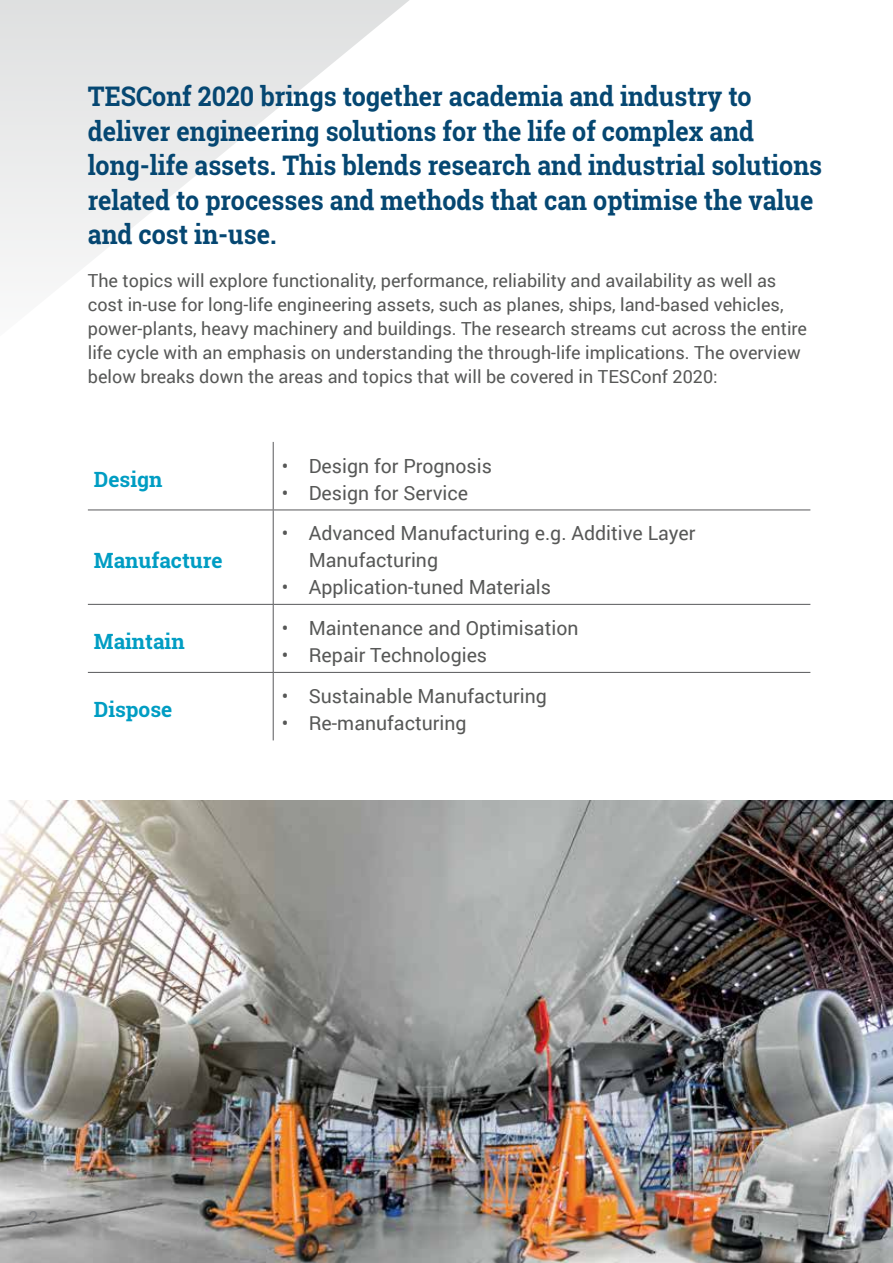
<style>
.page{position:relative;width:893px;height:1263px;background:#fff}
.page>*{position:absolute;margin:0;border:0;box-sizing:border-box;transform-origin:0 0}
.t1{font:700 27px/34.5px "Roboto Slab";color:#054772;scale:.93 1}
.t2{font:700 21px "Roboto Slab";color:#009dc3}
.t3{font:19.5px/27px "Roboto";color:#575857}
.t4{font:18px/24px "Roboto";color:#575857}
.t5{font:18px "Roboto";color:#808285}
</style>
<div class="page">
<img style="left:0;top:801px;width:893px;height:462px">
<svg style="left:0;top:0;width:409px;height:272px"></svg>
<hr style="left:273px;top:442px;width:1px;height:68px;background:#58595b">
<hr style="left:88px;top:510px;width:185px;height:1px;background:#58595b">
<hr style="left:273px;top:510px;width:537px;height:1px;background:#58595b">
<hr style="left:273px;top:510px;width:1px;height:94px;background:#58595b">
<hr style="left:88px;top:604px;width:185px;height:1px;background:#58595b">
<hr style="left:273px;top:604px;width:537px;height:1px;background:#58595b">
<hr style="left:273px;top:605px;width:1px;height:67px;background:#58595b">
<hr style="left:88px;top:672px;width:185px;height:1px;background:#58595b">
<hr style="left:273px;top:672px;width:537px;height:1px;background:#58595b">
<hr style="left:273px;top:673px;width:1px;height:67px;background:#58595b">
<p class="t1" style="left:88px;top:79px;width:791px">TESConf 2020 brings together academia and industry to deliver engineering solutions for the life of complex and long-life assets. This blends research and industrial solutions related to processes and methods that can optimise the value and cost in-use.</p>
<p class="t4" style="left:88px;top:268px;width:721px">The topics will explore functionality, performance, reliability and availability as well as cost in-use for long-life engineering assets, such as planes, ships, land-based vehicles, power-plants, heavy machinery and buildings. The research streams cut across the entire life cycle with an emphasis on understanding the through-life implications. The overview below breaks down the areas and topics that will be covered in TESConf 2020:</p>
<p class="t2" style="left:94px;top:465px;width:70px">Design</p>
<p class="t2" style="left:94px;top:546px;width:130px">Manufacture</p>
<p class="t2" style="left:94px;top:627px;width:92px">Maintain</p>
<p class="t2" style="left:94px;top:695px;width:80px">Dispose</p>
<p class="t3" style="left:282px;top:451px;width:212px">• Design for Prognosis</p>
<p class="t3" style="left:282px;top:478px;width:188px">• Design for Service</p>
<p class="t3" style="left:309px;top:519px;width:388px;text-indent:-27px">• Advanced Manufacturing e.g. Additive Layer<br>Manufacturing</p>
<p class="t3" style="left:282px;top:573px;width:271px">• Application-tuned Materials</p>
<p class="t3" style="left:282px;top:614px;width:298px">• Maintenance and Optimisation</p>
<p class="t3" style="left:282px;top:641px;width:207px">• Repair Technologies</p>
<p class="t3" style="left:282px;top:682px;width:267px">• Sustainable Manufacturing</p>
<p class="t3" style="left:282px;top:709px;width:186px">• Re-manufacturing</p>
<p class="t5" style="left:28px;top:1205px;width:12px">2</p>
</div>
